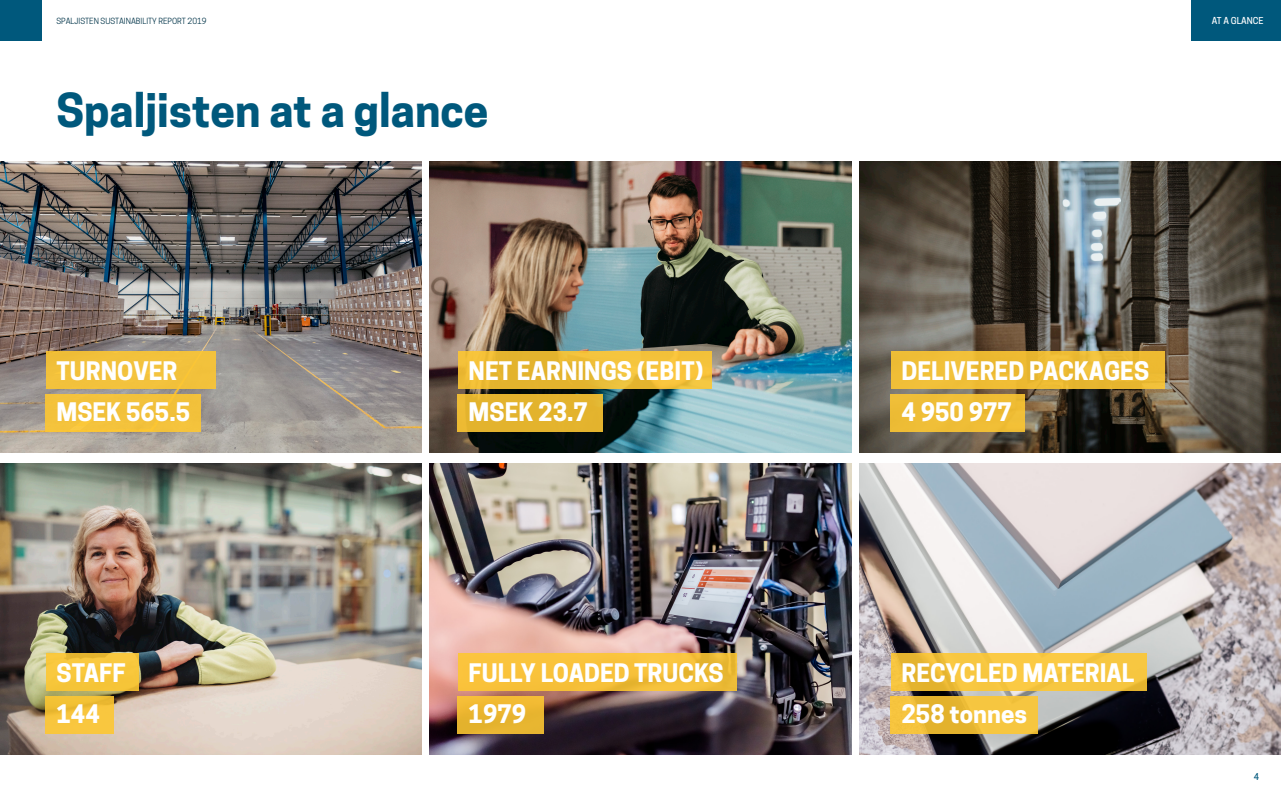
<style>
.page{position:relative;width:1281px;height:800px;background:#fff}
.page>*{position:absolute;margin:0;border:0;box-sizing:border-box;transform-origin:0 0}
.t1{font:700 44px "Cooper Hewitt";color:#00587c}
.t2{font:700 24px "Cooper Hewitt";color:#fff}
.t3{font:500 9px "Cooper Hewitt";color:#fff}
.t4{font:500 9px "Cooper Hewitt";color:#00587c}
.t5{font:8px "Cooper Hewitt";color:#003449}
</style>
<div class="page">
<img style="left:0;top:161px;width:421px;height:291px">
<img style="left:430px;top:161px;width:421px;height:291px">
<img style="left:859px;top:161px;width:421px;height:291px">
<img style="left:0;top:464px;width:421px;height:291px">
<img style="left:859px;top:464px;width:421px;height:291px">
<div style="left:1191px;top:0;width:89px;height:40px;background:#00587c"></div>
<img style="left:430px;top:464px;width:421px;height:291px">
<div style="left:45px;top:394px;width:156px;height:38px;background:#f3c23b"></div>
<div style="left:45px;top:696px;width:68px;height:37px;background:linear-gradient(to right,#f4c238,#f6c43c)"></div>
<div style="left:457px;top:394px;width:146px;height:38px;background:#e3b32d"></div>
<div style="left:457px;top:696px;width:87px;height:37px;background:#e9b630"></div>
<div style="left:890px;top:394px;width:134px;height:38px;background:#efbd36"></div>
<div style="left:890px;top:696px;width:147px;height:37px;background:linear-gradient(to right,#eab833,#f4c53f)"></div>
<div style="left:46px;top:351px;width:170px;height:38px;background:#f2c23c"></div>
<div style="left:46px;top:653px;width:92px;height:38px;background:#f8c73b"></div>
<svg style="left:458px;top:351px;width:253px;height:38px;background:#ecbc35"></svg>
<div style="left:458px;top:653px;width:278px;height:38px;background:linear-gradient(to right,#fdc43c,#eebc37)"></div>
<div style="left:890px;top:351px;width:274px;height:38px;background:#eebc35"></div>
<div style="left:890px;top:653px;width:256px;height:38px;background:linear-gradient(to right,#efbe38,#faca43)"></div>
<div style="left:0;top:0;width:41px;height:40px;background:#00587c"></div>
<p class="t5" style="left:56px;top:17px;width:152px">SPALJISTEN SUSTAINABILITY REPORT 2019</p>
<p class="t3" style="left:1211px;top:15px;width:53px">AT A GLANCE</p>
<p class="t1" style="left:56px;top:84px;width:433px">Spaljisten at a glance</p>
<p class="t2" style="left:56px;top:357px;width:122px">TURNOVER</p>
<p class="t2" style="left:468px;top:357px;width:236px">NET EARNINGS (EBIT)</p>
<p class="t2" style="left:901px;top:357px;width:249px">DELIVERED PACKAGES</p>
<p class="t2" style="left:56px;top:398px;width:135px">MSEK 565.5</p>
<p class="t2" style="left:468px;top:398px;width:121px">MSEK 23.7</p>
<p class="t2" style="left:901px;top:398px;width:112px">4 950 977</p>
<p class="t2" style="left:56px;top:658px;width:71px">STAFF</p>
<p class="t2" style="left:468px;top:658px;width:257px">FULLY LOADED TRUCKS</p>
<p class="t2" style="left:901px;top:658px;width:234px">RECYCLED MATERIAL</p>
<p class="t2" style="left:56px;top:700px;width:45px">144</p>
<p class="t2" style="left:468px;top:700px;width:59px">1979</p>
<p class="t2" style="left:901px;top:700px;width:127px">258 tonnes</p>
<p class="t4" style="left:1253px;top:771px;width:7px">4</p>
</div>
